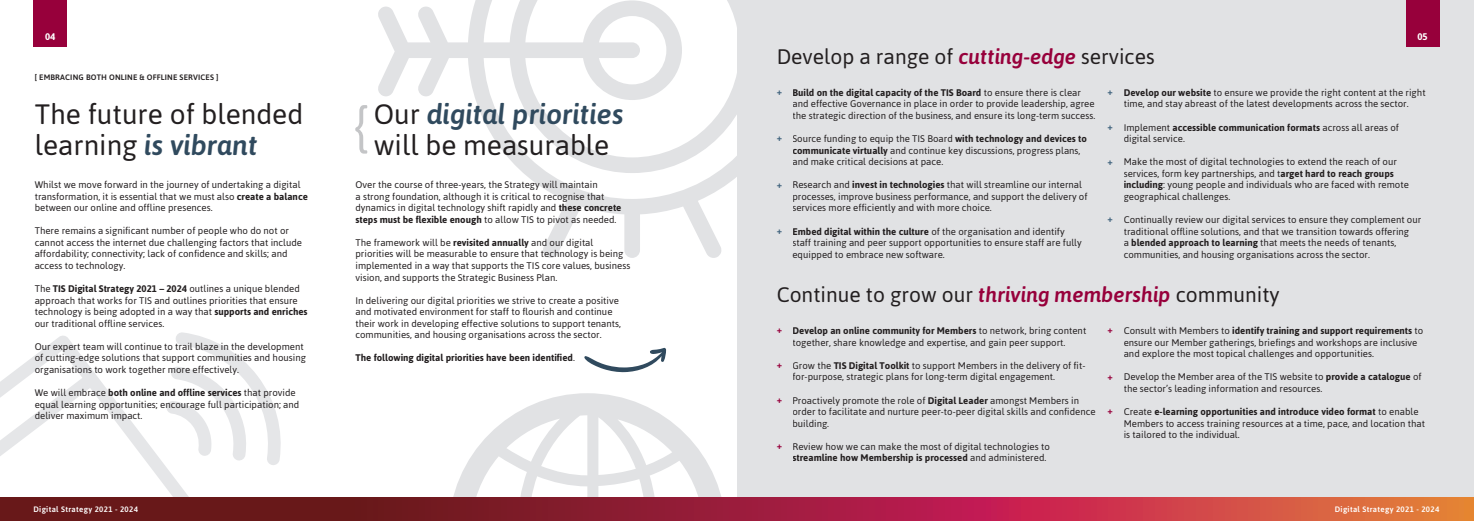
<style>
.page{position:relative;width:1474px;height:521px;background:#fff}
.page>*{position:absolute;margin:0;border:0;box-sizing:border-box;transform-origin:0 0}
.t1{font:53.55px "Asap";color:#c4c5c7}
.t2{font:28px/31.5px "Asap";color:#231f20}
.t3{font:21px "Asap";color:#231f20}
.t4{font:9.62px/11.5px "Asap";color:#231f20}
.t5{font:700 9.62px "Asap";color:#231f20}
.t6{font:700 9.62px "Asap";color:#40637d}
.t7{font:700 9.62px "Asap";color:#97003b}
.t8{font:700 9.62px "Asap";color:#fff}
.t9{font:500 7.88px "Asap";letter-spacing:.04em;color:#fff}
.t10{font:500 7.88px "Asap";letter-spacing:.02em;color:#231f20}
.s1{font-weight:700}
.s2{font-weight:500;font-style:italic;color:#304a5e}
.s3{font-weight:400}
.s4{font-weight:500;font-style:italic;color:#97003b}
</style>
<div class="page">
<svg style="left:453px;top:393px;width:268px;height:104px"></svg>
<svg style="left:0;top:336px;width:189px;height:161px"></svg>
<svg style="left:166px;top:332px;width:115px;height:133px"></svg>
<div style="left:737px;top:0;width:736px;height:521px;background:#e1e2e4"></div>
<svg style="left:378px;top:0;width:359px;height:258px"></svg>
<svg style="left:0;top:497px;width:1473px;height:24px;background:#9e2b34"></svg>
<div style="left:33px;top:0;width:34px;height:47px;background:#97003b"></div>
<div style="left:1405px;top:0;width:34px;height:46px;background:#97003b"></div>
<svg style="left:584px;top:347px;width:82px;height:25px"></svg>
<p class="t8" style="left:45px;top:31px;width:12px">04</p>
<p class="t10" style="left:35px;top:72px;width:185px"><span class="s1">[</span> EMBRACING BOTH ONLINE &amp; OFFLINE SERVICES <span class="s1">]</span></p>
<p class="t2" style="left:35px;top:97px;width:270px">The future of blended learning <span class="s2">is vibrant</span></p>
<p class="t4" style="left:35px;top:179px;width:275px">Whilst we move forward in the journey of undertaking a digital transformation, it is essential that we must also <span class="s1">create a balance </span>between our online and offline presences.</p>
<p class="t4" style="left:35px;top:225px;width:269px">There remains a significant number of people who do not or cannot access the internet due challenging factors that include affordability; connectivity; lack of confidence and skills; and access to technology.</p>
<p class="t4" style="left:35px;top:282px;width:274px">The <span class="s1">TIS Digital Strategy 2021 – 2024</span> outlines a unique blended approach that works for TIS and outlines priorities that ensure technology is being adopted in a way that <span class="s1">supports and enriches </span>our traditional offline services.</p>
<p class="t4" style="left:35px;top:340px;width:273px">Our expert team will continue to trail blaze in the development of cutting-edge solutions that support communities and housing organisations to work together more effectively.</p>
<p class="t4" style="left:35px;top:386px;width:266px">We will embrace <span class="s1">both online and offline services</span> that provide equal learning opportunities; encourage full participation; and deliver maximum impact.</p>
<p class="t9" style="left:33px;top:504px;width:106px">Digital Strategy 2021 - 2024</p>
<p class="t2" style="left:374px;top:97px;width:251px">Our <span class="s2">digital priorities </span>will be measurable</p>
<p class="t1" style="left:354px;top:92px;width:16px">{</p>
<p class="t4" style="left:355px;top:179px;width:267px">Over the course of three-years, the Strategy will maintain<br>a strong foundation, although it is critical to recognise that dynamics in digital technology shift rapidly and <span class="s1">these concrete steps must be flexible enough</span> to allow TIS to pivot as needed.</p>
<p class="t4" style="left:355px;top:236px;width:276px">The framework will be <span class="s1">revisited annually</span> and our digital priorities will be measurable to ensure that technology is being implemented in a way that supports the TIS core values, business vision, and supports the Strategic Business Plan.</p>
<p class="t4" style="left:355px;top:294px;width:267px">In delivering our digital priorities we strive to create a positive and motivated environment for staff to flourish and continue their work in developing effective solutions to support tenants, communities, and housing organisations across the sector.</p>
<p class="t5" style="left:355px;top:351px;width:221px">The following digital priorities have been identified<span class="s3">.</span></p>
<p class="t3" style="left:776px;top:43px;width:379px">Develop a range of <span class="s4">cutting-edge</span> services</p>
<p class="t8" style="left:1417px;top:30px;width:12px">05</p>
<p class="t4" style="left:792px;top:86px;width:304px;text-indent:-16px"><span class="s1">• Build on the digital capacity of the TIS Board</span> to ensure there is clear and effective Governance in place in order to provide leadership, agree the strategic direction of the business, and ensure its long-term success.</p>
<p class="t4" style="left:792px;top:133px;width:296px;text-indent:-16px">• Source funding to equip the TIS Board <span class="s1">with technology and devices to communicate virtually</span> and continue key discussions, progress plans, and make critical decisions at pace.</p>
<p class="t4" style="left:792px;top:179px;width:296px;text-indent:-16px">• Research and <span class="s1">invest in technologies</span> that will streamline our internal processes, improve business performance, and support the delivery of services more efficiently and with more choice.</p>
<p class="t4" style="left:792px;top:225px;width:291px;text-indent:-16px"><span class="s1">• Embed digital within the culture</span> of the organisation and identify staff training and peer support opportunities to ensure staff are fully equipped to embrace new software.</p>
<p class="t6" style="left:776px;top:85px;width:7px">+</p>
<p class="t6" style="left:776px;top:132px;width:7px">+</p>
<p class="t6" style="left:776px;top:178px;width:7px">+</p>
<p class="t6" style="left:776px;top:224px;width:7px">+</p>
<p class="t4" style="left:1107px;top:86px;width:319px;text-align:center"><span class="s1">• Develop our website</span> to ensure we provide the right content at the right time, and stay abreast of the latest developments across the sector.</p>
<p class="t4" style="left:1123px;top:121px;width:277px;text-indent:-16px">• Implement <span class="s1">accessible communication formats</span> across all areas of digital service.</p>
<p class="t4" style="left:1123px;top:156px;width:286px;text-indent:-16px">• Make the most of digital technologies to extend the reach of our services, form key partnerships, and t<span class="s1">arget hard to reach groups including</span>: young people and individuals who are faced with remote geographical challenges.</p>
<p class="t4" style="left:1123px;top:213px;width:299px;text-indent:-16px">• Continually review our digital services to ensure they complement our traditional offline solutions, and that we transition towards offering<br>a <span class="s1">blended approach to learning</span> that meets the needs of tenants, communities, and housing organisations across the sector.</p>
<p class="t6" style="left:1107px;top:85px;width:7px">+</p>
<p class="t6" style="left:1107px;top:120px;width:7px">+</p>
<p class="t6" style="left:1107px;top:155px;width:7px">+</p>
<p class="t6" style="left:1107px;top:212px;width:7px">+</p>
<p class="t3" style="left:776px;top:281px;width:504px">Continue to grow our <span class="s4">thriving membership</span> community</p>
<p class="t4" style="left:776px;top:325px;width:311px;text-align:center"><span class="s1">• Develop an online community for Members</span> to network, bring content together, share knowledge and expertise, and gain peer support.</p>
<p class="t4" style="left:792px;top:359px;width:294px;text-indent:-16px">• Grow the <span class="s1">TIS Digital Toolkit</span> to support Members in the delivery of fit&shy;for-purpose, strategic plans for long-term digital engagement.</p>
<p class="t4" style="left:792px;top:394px;width:304px;text-indent:-16px">• Proactively promote the role of <span class="s1">Digital Leader</span> amongst Members in order to facilitate and nurture peer-to-peer digital skills and confidence building.</p>
<p class="t4" style="left:792px;top:440px;width:259px;text-indent:-16px">• Review how we can make the most of digital technologies to <span class="s1">streamline how Membership is processed</span> and administered.</p>
<p class="t7" style="left:776px;top:324px;width:7px">+</p>
<p class="t7" style="left:776px;top:358px;width:7px">+</p>
<p class="t7" style="left:776px;top:393px;width:7px">+</p>
<p class="t7" style="left:776px;top:439px;width:7px">+</p>
<p class="t4" style="left:1123px;top:325px;width:301px;text-indent:-16px">• Consult with Members to <span class="s1">identify training and support requirements</span> to ensure our Member gatherings, briefings and workshops are inclusive and explore the most topical challenges and opportunities.</p>
<p class="t4" style="left:1123px;top:371px;width:299px;text-indent:-16px">• Develop the Member area of the TIS website to <span class="s1">provide a catalogue</span> of the sector’s leading information and resources.</p>
<p class="t4" style="left:1123px;top:405px;width:303px;text-indent:-16px">• Create <span class="s1">e-learning opportunities and introduce video format</span> to enable<br>Members to access training resources at a time, pace, and location that is tailored to the individual.</p>
<p class="t7" style="left:1107px;top:324px;width:7px">+</p>
<p class="t7" style="left:1107px;top:370px;width:7px">+</p>
<p class="t7" style="left:1107px;top:404px;width:7px">+</p>
<p class="t9" style="left:1334px;top:504px;width:106px">Digital Strategy 2021 - 2024</p>
</div>
